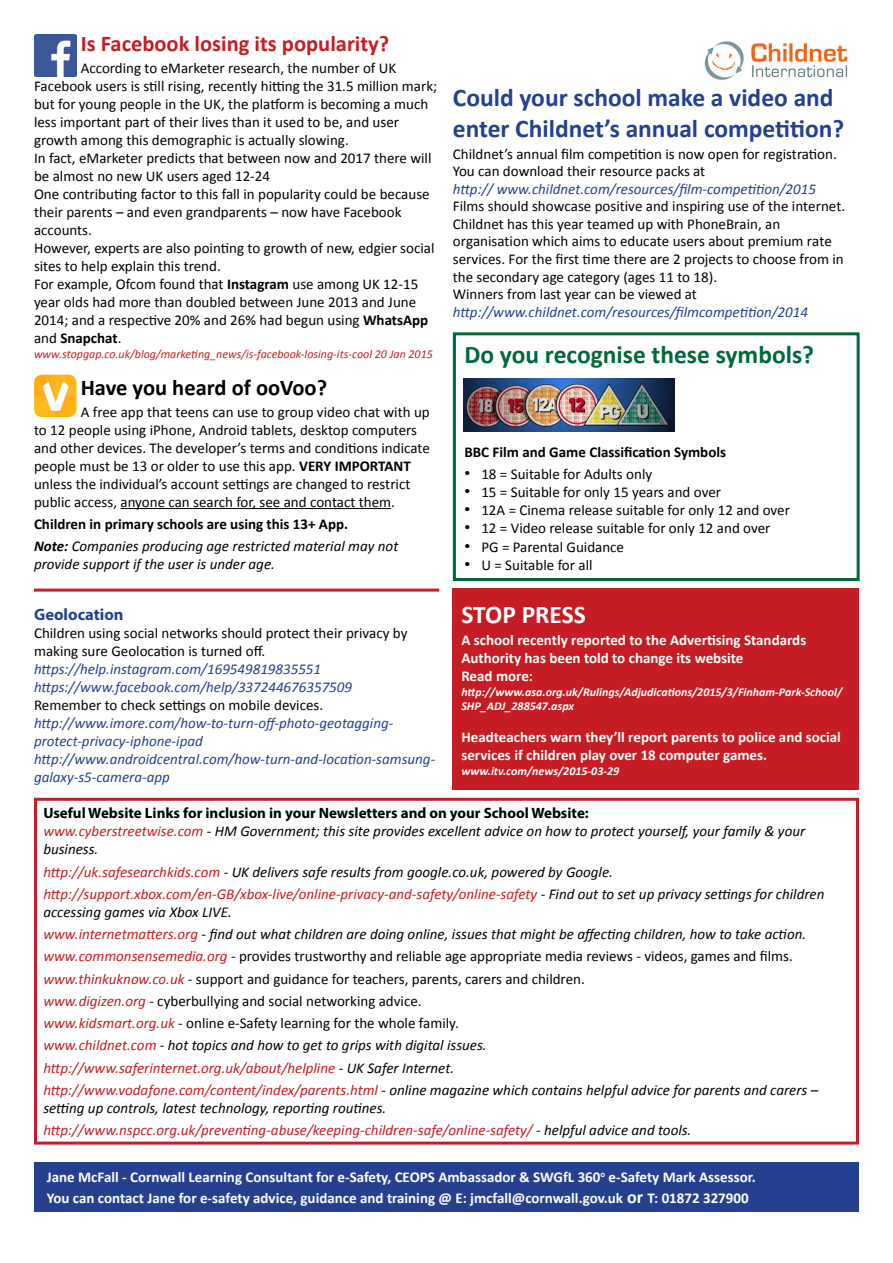
<style>
.page{position:relative;width:893px;height:1263px;background:#fff}
.page>*{position:absolute;margin:0;border:0;box-sizing:border-box;transform-origin:0 0}
.t1{font:700 25.5px/30.6px "Calibri";color:#24408f}
.t2{font:700 25.5px "Calibri";color:#006838}
.t3{font:700 25.5px "Calibri";color:#fff}
.t4{font:700 22.5px "Calibri";color:#c51d23}
.t5{font:700 22.5px "Calibri";color:#000}
.t6{font:700 16.5px "Myriad Pro";color:#24408f}
.t7{font:15px/18px "Calibri";color:#000}
.t8{font:italic 15px/22.2px "Calibri";color:#000}
.t9{font:700 15px/18px "Calibri";color:#fff}
.t10{font:italic 15px/18px "Calibri";color:#24408f}
.t11{font:italic 15px/22.2px "Calibri";color:#c51d23}
.t12{font:700 15px "Myriad Pro";color:#000}
.t13{font:700 15px "Calibri";color:#000}
.t14{font:italic 700 12px/14.4px "Calibri";color:#fff}
.t15{font:italic 12px "Calibri";color:#c51d23}
.s1{font-weight:700}
.s2{font-weight:700;font-style:normal}
.s3{font-family:"Arial";font-size:16.5px}
.s4{color:#c51d23}
.s5{color:#000}
.s6{font-style:normal}
.s7{font-size:18px}
</style>
<div class="page">
<div style="left:34px;top:1162px;width:825px;height:50px;background:#24408f"></div>
<div style="left:34px;top:798px;width:825px;height:346px;border:3px solid #be1e2d"></div>
<img style="left:34px;top:34px;width:43px;height:43px">
<hr style="left:120px;top:508px;width:271px;height:1px;background:#000">
<img style="left:34px;top:375px;width:43px;height:42px">
<hr style="left:34px;top:589px;width:405px;height:3px;background:#c51d23">
<img style="left:704px;top:41px;width:145px;height:40px">
<div style="left:453px;top:589px;width:406px;height:201px;background:#c51d23"></div>
<div style="left:453px;top:332px;width:407px;height:249px;border:3px solid #006838"></div>
<img style="left:464px;top:379px;width:210px;height:53px">
<h2 class="t4" style="left:81px;top:29px;width:310px">Is Facebook losing its popularity?</h2>
<p class="t7" style="left:34px;top:59px;width:405px;text-indent:47px">According to eMarketer research, the number of UK Facebook users is still rising, recently hitting the 31.5 million mark; but for young people in the UK, the platform is becoming a much less important part of their lives than it used to be, and user growth among this demographic is actually slowing.<br>In fact, eMarketer predicts that between now and 2017 there will be almost no new UK users aged 12-24<br>One contributing factor to this fall in popularity could be because their parents – and even grandparents – now have Facebook accounts.<br>However, experts are also pointing to growth of new, edgier social sites to help explain this trend.<br>For example, Ofcom found that <span class="s1">Instagram</span> use among UK 12-15 year olds had more than doubled between June 2013 and June 2014; and a respective 20% and 26% had begun using <span class="s1">WhatsApp </span>and <span class="s1">Snapchat</span>.</p>
<p class="t15" style="left:34px;top:345px;width:400px">www.stopgap.co.uk/blog/marketing_news/is-facebook-losing-its-cool 20 Jan 2015</p>
<h2 class="t5" style="left:81px;top:373px;width:248px">Have you heard of ooVoo?</h2>
<p class="t7" style="left:34px;top:403px;width:397px;text-indent:47px">A free app that teens can use to group video chat with up to 12 people using iPhone, Android tablets, desktop computers and other devices. The developer’s terms and conditions indicate people must be 13 or older to use this app. <span class="s1">VERY IMPORTANT </span>unless the individual’s account settings are changed to restrict public access, anyone can search for, see and contact them.</p>
<p class="t8" style="left:34px;top:512px;width:366px"><span class="s2">Children in primary schools are using this 13+ App.<br></span><span class="s1">Note:</span> Companies producing age restricted material may not</p>
<p class="t8" style="left:34px;top:553px;width:242px">provide support if the user is under age.</p>
<p class="t6" style="left:34px;top:603px;width:91px">Geolocation</p>
<p class="t7" style="left:34px;top:624px;width:375px">Children using social networks should protect their privacy by making sure Geolocation is turned off.</p>
<p class="t10" style="left:34px;top:659px;width:320px">https://help.instagram.com/169549819835551 https://www.facebook.com/help/337244676357509</p>
<p class="t7" style="left:34px;top:696px;width:291px">Remember to check settings on mobile devices.</p>
<p class="t10" style="left:34px;top:713px;width:403px">http://www.imore.com/how-to-turn-off-photo-geotagging&shy;protect-privacy-iphone-ipad http://www.androidcentral.com/how-turn-and-location-samsung&shy;galaxy-s5-camera-app</p>
<h1 class="t1" style="left:453px;top:83px;width:393px">Could your school make a video and enter Childnet’s annual competition?</h1>
<p class="t7" style="left:453px;top:145px;width:385px;line-height:17.5px">Childnet’s annual film competition is now open for registration.<br>You can download their resource packs at</p>
<p class="t10" style="left:453px;top:179px;width:365px">http:// www.childnet.com/resources/film-competition/2015</p>
<p class="t7" style="left:453px;top:198px;width:394px;line-height:17.5px">Films should showcase positive and inspiring use of the internet.<br>Childnet has this year teamed up with PhoneBrain, an organisation which aims to educate users about premium rate services. For the first time there are 2 projects to choose from in the secondary age category (ages 11 to 18).<br>Winners from last year can be viewed at</p>
<p class="t10" style="left:453px;top:302px;width:357px">http://www.childnet.com/resources/filmcompetition/2014</p>
<h1 class="t2" style="left:464px;top:338px;width:351px">Do you recognise these symbols?</h1>
<p class="t13" style="left:464px;top:443px;width:263px">BBC Film and Game Classification Symbols</p>
<p class="t7" style="left:464px;top:466px;width:189px"><span class="s3">•</span> 18 = Suitable for Adults only</p>
<p class="t7" style="left:464px;top:484px;width:258px"><span class="s3">•</span> 15 = Suitable for only 15 years and over</p>
<p class="t7" style="left:464px;top:502px;width:327px"><span class="s3">•</span> 12A = Cinema release suitable for only 12 and over</p>
<p class="t7" style="left:464px;top:520px;width:308px"><span class="s3">•</span> 12 = Video release suitable for only 12 and over</p>
<p class="t7" style="left:464px;top:538px;width:161px"><span class="s3">•</span> PG = Parental Guidance</p>
<p class="t7" style="left:464px;top:556px;width:130px"><span class="s3">•</span> U = Suitable for all</p>
<h1 class="t3" style="left:461px;top:598px;width:126px">STOP PRESS</h1>
<p class="t9" style="left:461px;top:631px;width:346px">A school recently reported to the Advertising Standards<br>Authority has been told to change its website<br>Read more:</p>
<p class="t14" style="left:461px;top:684px;width:382px">http://www.asa.org.uk/Rulings/Adjudications/2015/3/Finham-Park-School/<br>SHP_ADJ_288547.aspx</p>
<p class="t9" style="left:461px;top:728px;width:381px">Headteachers warn they’ll report parents to police and social services if children play over 18 computer games.</p>
<p class="t14" style="left:461px;top:764px;width:159px">www.itv.com/news/2015-03-29</p>
<p class="t12" style="left:43px;top:803px;width:547px">Useful Website Links for inclusion in your Newsletters and on your School Website:</p>
<p class="t8" style="left:43px;top:822px;width:763px;line-height:18px"><span class="s4">www.cyberstreetwise.com</span> - HM Government; this site provides excellent advice on how to protect yourself, your family &amp; your business.</p>
<p class="t11" style="left:43px;top:860px;width:782px">http://uk.safesearchkids.com <span class="s5">- UK delivers safe results from google.co.uk, powered by Google. </span>http://support.xbox.com/en-GB/xbox-live/online-privacy-and-safety/online-safety <span class="s5">- Find out to set up privacy settings for children</span></p>
<p class="t8" style="left:43px;top:900px;width:776px">accessing games via Xbox LIVE.<br><span class="s4">www.internetmatters.org</span> - find out what children are doing online, issues that might be affecting children, how to take action. <span class="s4">www.commonsensemedia.org</span> <span class="s6">- provides trustworthy and reliable age appropriate media reviews - videos, games and films. </span><span class="s4">www.thinkuknow.co.uk</span> <span class="s6">- support and guidance for teachers, parents, carers and children.<br></span><span class="s4">www.digizen.org</span> <span class="s6">- cyberbullying and social networking advice.<br></span><span class="s4">www.kidsmart.org.uk</span> <span class="s6">- online e-Safety learning for the whole family.<br></span><span class="s4">www.childnet.com</span> - hot topics and how to get to grips with digital issues.<br><span class="s4">http://www.saferinternet.org.uk/about/helpline</span> - UK Safer Internet.<br><span class="s4">http://www.vodafone.com/content/index/parents.html</span> - online magazine which contains helpful advice for parents and carers –</p>
<p class="t11" style="left:43px;top:1096px;width:649px"><span class="s5">setting up controls, latest technology, reporting routines. </span>http://www.nspcc.org.uk/preventing-abuse/keeping-children-safe/online-safety/ <span class="s5">- helpful advice and tools.</span></p>
<p class="t9" style="left:47px;top:1166px;width:711px;line-height:21.6px">Jane McFall - Cornwall Learning Consultant for e-Safety, CEOPS Ambassador &amp; SWGfL 360<sup>o</sup> e-Safety Mark Assessor.<br>You can contact Jane for e-safety advice, guidance and training @ E: jmcfall@cornwall.gov.uk <span class="s7">or</span> T: 01872 327900</p>
</div>
